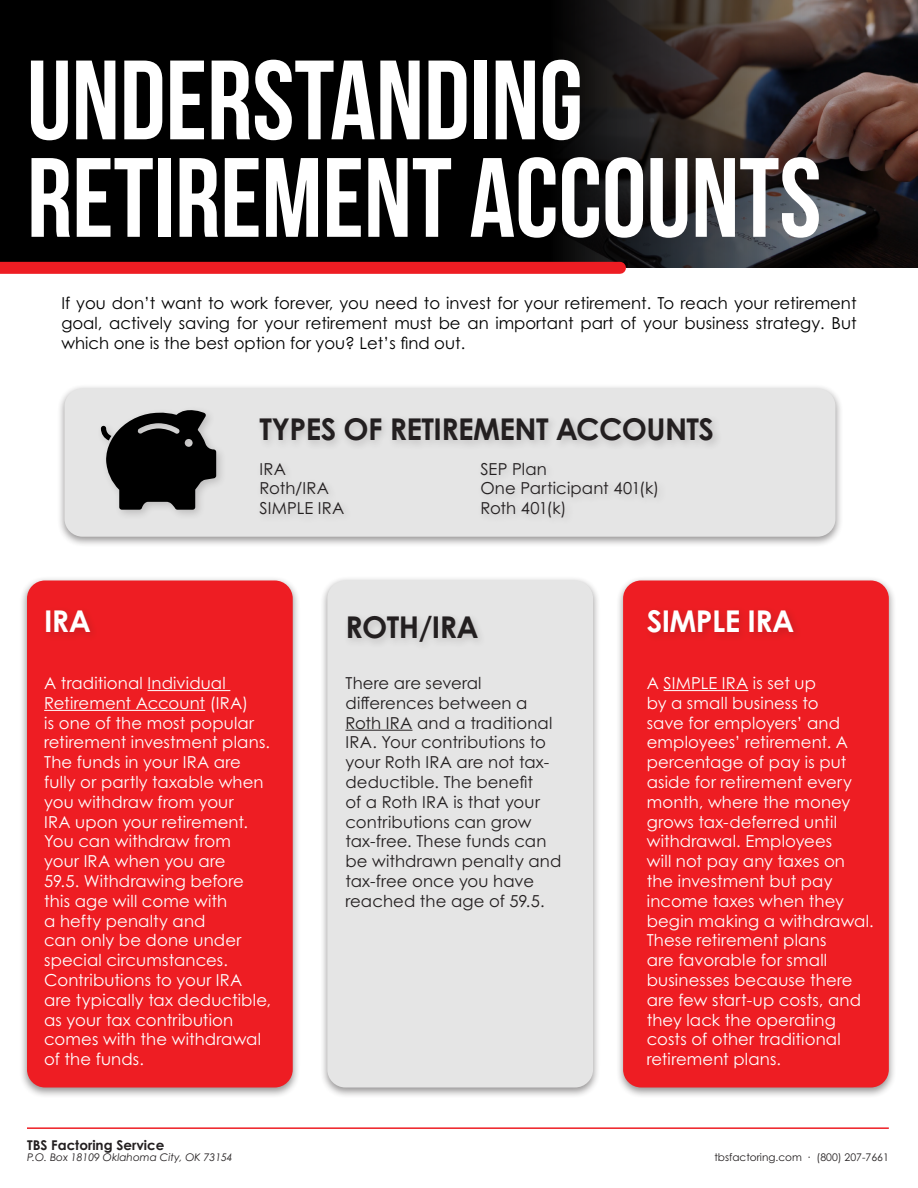
<style>
.page{position:relative;width:918px;height:1188px;background:#fff}
.page>*{position:absolute;margin:0;border:0;box-sizing:border-box;transform-origin:0 0}
.t1{font:112.5px/97.5px "Bebas Neue";color:#fff}
.t2{font:700 30px "Century Gothic Pro";letter-spacing:-.02em;color:#231f20}
.t3{font:700 30px "Century Gothic Pro";letter-spacing:-.02em;color:#fff}
.t4{font:16.5px/19.8px "Century Gothic Pro";letter-spacing:.01em;color:#fff}
.t5{font:16.5px/19.8px "Century Gothic Pro";letter-spacing:.01em;color:#231f20}
.t6{font:16.5px/19.8px "Century Gothic Pro";color:#000;text-align:justify}
.t7{font:700 13.5px "Century Gothic Pro";color:#231f20}
.t8{font:italic 10.5px "Century Gothic Pro";color:#231f20}
.t9{font:10.5px "Century Gothic Pro";color:#231f20}
</style>
<div class="page">
<svg style="left:0;top:0;width:918px;height:268px;background:#120f0f"></svg>
<div style="left:0;top:262px;width:620px;height:12px;background:#ee1d23"></div>
<div style="left:19px;top:576px;width:281px;height:523px;background:#231f20;opacity:.48"></div>
<div style="left:27px;top:580px;width:266px;height:508px;background:#ee1d23;border-radius:18px"></div>
<div style="left:320px;top:576px;width:281px;height:523px;background:#231f20;opacity:.48"></div>
<div style="left:327px;top:580px;width:266px;height:508px;background:#e5e5e5;border-radius:18px"></div>
<div style="left:57px;top:384px;width:786px;height:163px;background:#231f20;opacity:.48"></div>
<div style="left:65px;top:388px;width:770px;height:149px;background:#e5e5e5;border-radius:18px"></div>
<div style="left:615px;top:576px;width:282px;height:523px;background:#231f20;opacity:.48"></div>
<div style="left:623px;top:580px;width:266px;height:508px;background:#ee1d23;border-radius:18px"></div>
<div style="left:42px;top:605px;width:57px;height:37px;background:#231f20;opacity:.2"></div>
<div style="left:343px;top:612px;width:144px;height:40px;background:#231f20;opacity:.2"></div>
<div style="left:255px;top:413px;width:467px;height:38px;background:#dbdada"></div>
<div style="left:644px;top:605px;width:159px;height:38px;background:#231f20;opacity:.2"></div>
<hr style="left:147px;top:690px;width:83px;height:1px;background:#fff">
<hr style="left:44px;top:710px;width:161px;height:1px;background:#fff">
<hr style="left:345px;top:730px;width:67px;height:1px;background:#231f20">
<hr style="left:664px;top:690px;width:84px;height:1px;background:#fff">
<div style="left:96px;top:405px;width:131px;height:115px;background:#231f20;opacity:.2"></div>
<svg style="left:101px;top:406px;width:115px;height:104px"></svg>
<hr style="left:27px;top:1127px;width:862px;height:2px;background:#ee1d23">
<p class="t1" style="left:27px;top:50px;width:796px">UNDERSTANDING<br>RETIREMENT ACCOUNTS</p>
<p class="t6" style="left:61px;top:293px;width:797px">If you don’t want to work forever, you need to invest for your retirement. To reach your retirement goal, actively saving for your retirement must be an important part of your business strategy. But which one is the best option for you? Let’s find out.</p>
<p class="t2" style="left:260px;top:410px;width:456px">TYPES OF RETIREMENT ACCOUNTS</p>
<p class="t3" style="left:44px;top:603px;width:48px">IRA</p>
<p class="t5" style="left:260px;top:459px;width:28px">IRA</p>
<p class="t5" style="left:260px;top:478px;width:71px">Roth/IRA</p>
<p class="t5" style="left:260px;top:498px;width:86px">SIMPLE IRA</p>
<p class="t5" style="left:480px;top:459px;width:68px">SEP Plan</p>
<p class="t5" style="left:480px;top:478px;width:180px">One Participant 401(k)</p>
<p class="t5" style="left:480px;top:498px;width:88px">Roth 401(k)</p>
<p class="t2" style="left:345px;top:609px;width:135px">ROTH/IRA</p>
<p class="t3" style="left:647px;top:603px;width:149px">SIMPLE IRA</p>
<p class="t4" style="left:44px;top:673px;width:229px">A traditional Individual<br>Retirement Account (IRA)<br>is one of the most popular retirement investment plans.<br>The funds in your IRA are fully or partly taxable when you withdraw from your<br>IRA upon your retirement.<br>You can withdraw from<br>your IRA when you are<br>59.5. Withdrawing before this age will come with<br>a hefty penalty and<br>can only be done under special circumstances.<br>Contributions to your IRA are typically tax deductible, as your tax contribution comes with the withdrawal of the funds.</p>
<p class="t5" style="left:345px;top:673px;width:217px">There are several differences between a<br>Roth IRA and a traditional<br>IRA. Your contributions to your Roth IRA are not tax&shy;deductible. The benefit<br>of a Roth IRA is that your contributions can grow tax-free. These funds can be withdrawn penalty and tax-free once you have reached the age of 59.5.</p>
<p class="t4" style="left:647px;top:673px;width:228px">A SIMPLE IRA is set up<br>by a small business to<br>save for employers’ and employees’ retirement. A percentage of pay is put aside for retirement every month, where the money grows tax-deferred until withdrawal. Employees<br>will not pay any taxes on the investment but pay income taxes when they begin making a withdrawal.<br>These retirement plans<br>are favorable for small businesses because there are few start-up costs, and they lack the operating costs of other traditional retirement plans.</p>
<p class="t7" style="left:27px;top:1137px;width:139px">TBS Factoring Service</p>
<p class="t8" style="left:27px;top:1151px;width:207px">P.O. Box 18109 Oklahoma City, OK 73154</p>
<p class="t9" style="left:714px;top:1151px;width:176px">tbsfactoring.com · (800) 207-7661</p>
</div>
